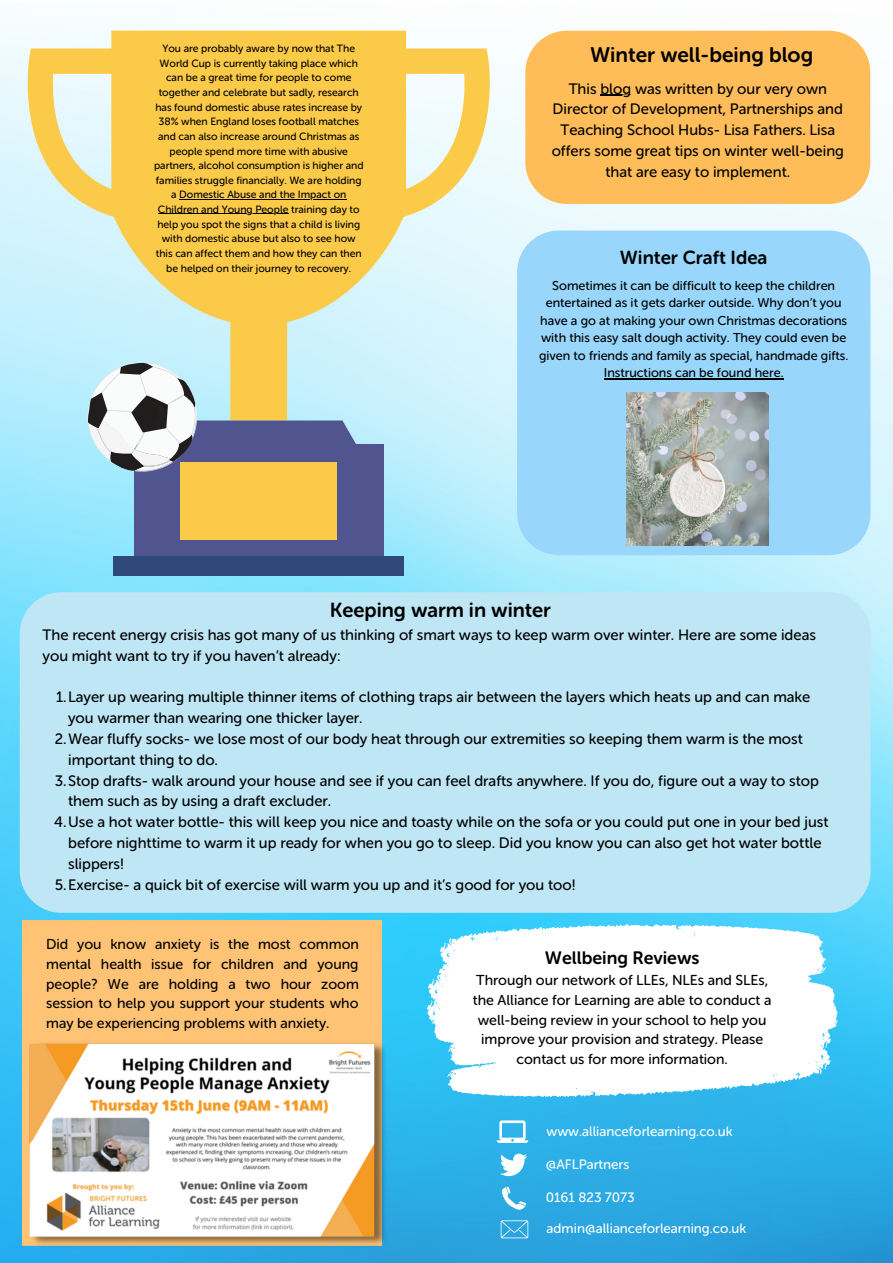
<style>
.page{position:relative;width:893px;height:1263px;background:#fff}
.page>*{position:absolute;margin:0;border:0;box-sizing:border-box;transform-origin:0 0}
.t1{font:21px "Museo Sans Rounded 700";color:#000}
.t2{font:20.25px "Museo Sans Rounded 700";color:#000}
.t3{font:18.75px "Museo Sans Rounded 700";color:#000}
.t4{font:17.85px "Museo Sans Rounded 700";color:#000}
.t5{font:15px/20.9px "Museo Sans Rounded 500";color:#000}
.t6{font:14.33px/19.8px "Museo Sans Rounded 500";color:#000;text-align:center}
.t7{font:14.25px/19.6px "Museo Sans Rounded 500";color:#000;text-align:justify}
.t8{font:13.5px "Museo Sans Rounded 500";color:#fff}
.t9{font:12.75px/17.4px "Museo Sans Rounded 500";color:#000;text-align:center}
.t10{font:10.5px/14.6px "Museo Sans Rounded 500";color:#000;text-align:center}
</style>
<div class="page">
<img style="left:0;top:24px;width:893px;height:1239px">
<svg style="left:111px;top:31px;width:295px;height:389px;background:#f0d271"></svg>
<svg style="left:24px;top:48px;width:106px;height:171px;background:#eee0a1"></svg>
<svg style="left:388px;top:48px;width:105px;height:171px"></svg>
<div style="left:134px;top:444px;width:249px;height:113px;background:#51558f"></div>
<div style="left:113px;top:557px;width:291px;height:19px;background:#2f497b"></div>
<div style="left:180px;top:462px;width:157px;height:77px;background:#fbca48"></div>
<div style="left:517px;top:231px;width:353px;height:324px;background:#98d6fc"></div>
<img style="left:626px;top:392px;width:143px;height:153px">
<div style="left:23px;top:920px;width:359px;height:326px;background:#ffc376"></div>
<img style="left:28px;top:1039px;width:361px;height:210px">
<svg style="left:427px;top:924px;width:410px;height:174px"></svg>
<svg style="left:836px;top:1010px;width:2px;height:15px"></svg>
<svg style="left:726px;top:1088px;width:9px;height:2px"></svg>
<svg style="left:675px;top:1092px;width:6px;height:2px"></svg>
<svg style="left:706px;top:1089px;width:10px;height:2px"></svg>
<svg style="left:447px;top:1072px;width:5px;height:15px"></svg>
<svg style="left:756px;top:1085px;width:5px;height:3px"></svg>
<svg style="left:497px;top:1120px;width:31px;height:23px"></svg>
<svg style="left:500px;top:1183px;width:27px;height:31px"></svg>
<svg style="left:501px;top:1220px;width:27px;height:18px"></svg>
<div style="left:525px;top:31px;width:345px;height:173px;background:#ffbd59"></div>
<svg style="left:500px;top:1153px;width:27px;height:23px"></svg>
<svg style="left:87px;top:362px;width:269px;height:110px"></svg>
<div style="left:20px;top:592px;width:850px;height:321px;background:#bee6f4"></div>
<hr style="left:179px;top:199px;width:167px;height:1px;background:#000">
<hr style="left:158px;top:214px;width:130px;height:1px;background:#000">
<hr style="left:600px;top:95px;width:31px;height:1px;background:#000">
<hr style="left:604px;top:378px;width:150px;height:1px;background:#000">
<svg style="left:754px;top:378px;width:29px;height:1px"></svg>
<p class="t10" style="left:154px;top:41px;width:211px">You are probably aware by now that The World Cup is currently taking place which can be a great time for people to come together and celebrate but sadly, research has found domestic abuse rates increase by 38% when England loses football matches and can also increase around Christmas as people spend more time with abusive partners, alcohol consumption is higher and families struggle financially. We are holding a Domestic Abuse and the Impact on Children and Young People training day to help you spot the signs that a child is living with domestic abuse but also to see how this can affect them and how they can then be helped on their journey to recovery.</p>
<h1 class="t1" style="left:590px;top:42px;width:225px">Winter well-being blog</h1>
<p class="t5" style="left:551px;top:78px;width:294px;text-align:center">This blog was written by our very own Director of Development, Partnerships and Teaching School Hubs- Lisa Fathers. Lisa offers some great tips on winter well-being that are easy to implement.</p>
<p class="t3" style="left:620px;top:246px;width:149px">Winter Craft Idea</p>
<p class="t9" style="left:539px;top:277px;width:311px">Sometimes it can be difficult to keep the children entertained as it gets darker outside. Why don’t you have a go at making your own Christmas decorations with this easy salt dough activity. They could even be given to friends and family as special, handmade gifts.<br>Instructions can be found here.</p>
<h2 class="t2" style="left:330px;top:598px;width:223px">Keeping warm in winter</h2>
<p class="t5" style="left:43px;top:624px;width:775px">The recent energy crisis has got many of us thinking of smart ways to keep warm over winter. Here are some ideas you might want to try if you haven’t already:</p>
<p class="t5" style="left:56px;top:687px;width:756px">1.Layer up wearing multiple thinner items of clothing traps air between the layers which heats up and can make</p>
<p class="t5" style="left:68px;top:707px;width:296px">you warmer than wearing one thicker layer.</p>
<p class="t5" style="left:55px;top:728px;width:749px">2.Wear fluffy socks- we lose most of our body heat through our extremities so keeping them warm is the most</p>
<p class="t5" style="left:68px;top:749px;width:151px">important thing to do.</p>
<p class="t5" style="left:55px;top:770px;width:765px">3.Stop drafts- walk around your house and see if you can feel drafts anywhere. If you do, figure out a way to stop</p>
<p class="t5" style="left:68px;top:791px;width:265px">them such as by using a draft excluder.</p>
<p class="t5" style="left:54px;top:812px;width:775px">4.Use a hot water bottle- this will keep you nice and toasty while on the sofa or you could put one in your bed just</p>
<p class="t5" style="left:68px;top:832px;width:755px">before nighttime to warm it up ready for when you go to sleep. Did you know you can also get hot water bottle</p>
<p class="t5" style="left:68px;top:853px;width:57px">slippers!</p>
<p class="t5" style="left:55px;top:874px;width:522px">5.Exercise- a quick bit of exercise will warm you up and it’s good for you too!</p>
<p class="t7" style="left:46px;top:935px;width:314px">Did you know anxiety is the most common mental health issue for children and young people? We are holding a two hour zoom session to help you support your students who may be experiencing problems with anxiety.</p>
<p class="t4" style="left:545px;top:947px;width:156px">Wellbeing Reviews</p>
<p class="t6" style="left:473px;top:970px;width:300px">Through our network of LLEs, NLEs and SLEs, the Alliance for Learning are able to conduct a well-being review in your school to help you improve your provision and strategy. Please contact us for more information.</p>
<p class="t8" style="left:546px;top:1123px;width:188px">www.allianceforlearning.co.uk</p>
<p class="t8" style="left:546px;top:1156px;width:85px">@AFLPartners</p>
<p class="t8" style="left:546px;top:1189px;width:90px">0161 823 7073</p>
<p class="t8" style="left:546px;top:1220px;width:201px">admin@allianceforlearning.co.uk</p>
</div>
